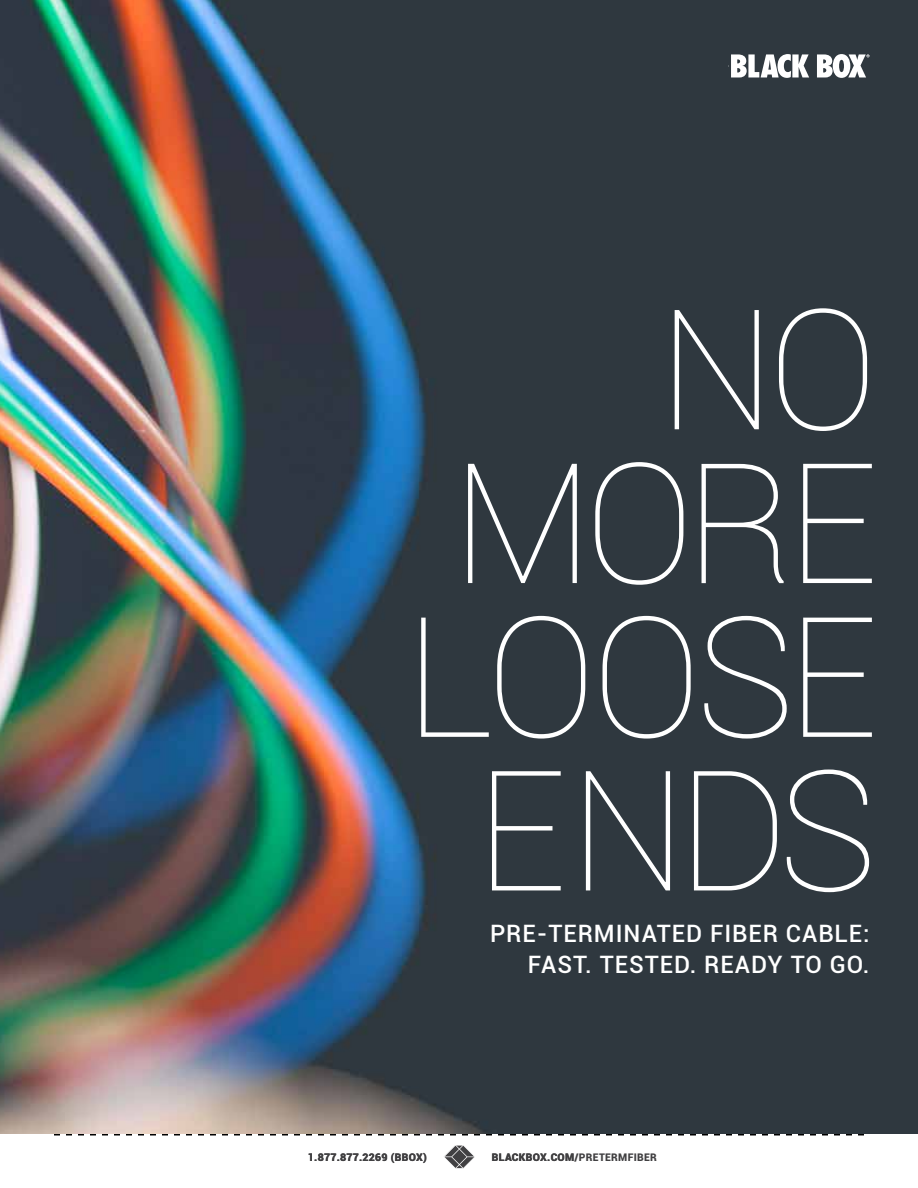
<style>
.page{position:relative;width:918px;height:1188px;background:#fff}
.page>*{position:absolute;margin:0;border:0;box-sizing:border-box;transform-origin:0 0}
.t1{font:100 167.7px/153.8px "Roboto";letter-spacing:-.05em;color:#fff;text-align:right}
.t2{font:500 24px/31.5px "Roboto";letter-spacing:.04em;color:#fff;text-align:right}
.t3{font:900 10.5px "Roboto";letter-spacing:.025em;color:#414042}
</style>
<div class="page">
<img style="left:0;top:0;width:918px;height:1134px">
<svg style="left:728px;top:53px;width:81px;height:26px"></svg>
<svg style="left:817px;top:54px;width:52px;height:24px"></svg>
<svg style="left:54px;top:1134px;width:810px;height:2px"></svg>
<svg style="left:444px;top:1145px;width:31px;height:24px"></svg>
<h1 class="t1" style="left:405px;top:287px;width:474px">NO<br>MORE<br>LOOSE<br>ENDS</h1>
<p class="t2" style="left:490px;top:916px;width:381px">PRE-TERMINATED FIBER CABLE:<br>FAST. TESTED. READY TO GO.</p>
<p class="t3" style="left:308px;top:1150px;width:120px">1.877.877.2269 (BBOX)</p>
<p class="t3" style="left:492px;top:1150px;width:167px">BLACKBOX.COM/PRETERMFIBER</p>
</div>
